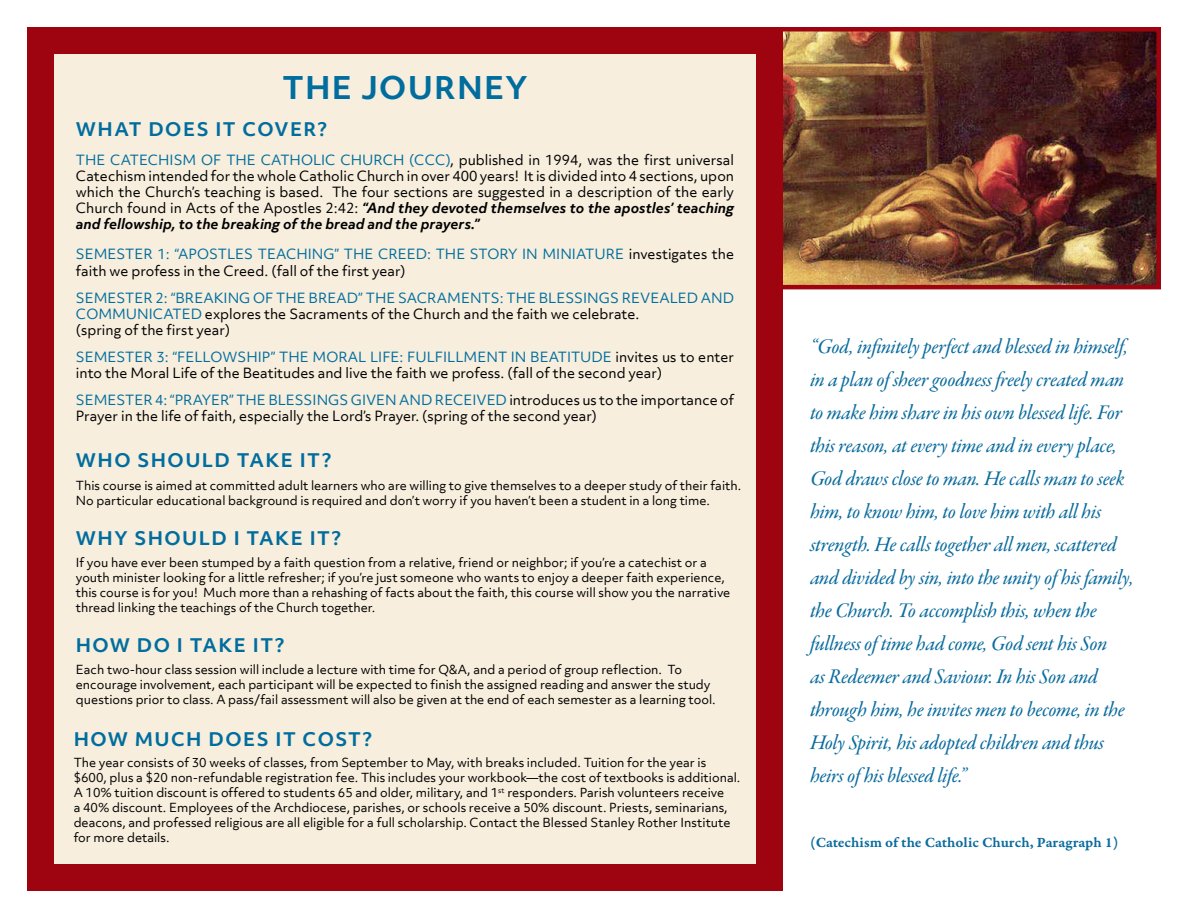
<style>
.page{position:relative;width:1188px;height:918px;background:#fff}
.page>*{position:absolute;margin:0;border:0;box-sizing:border-box;transform-origin:0 0}
.t1{font:700 30px "Objektiv Mk 3";letter-spacing:.04em;color:#006d9e}
.t2{font:21px/33px "Garamond Premr Pro Med It Subh";letter-spacing:-.01em;color:#0b6c9e}
.t3{font:700 18px "Objektiv Mk 3";letter-spacing:.08em;color:#006d9e}
.t4{font:15px "Garamond Premr Pro Smbd Capt";color:#0b6c9e}
.t5{font:13.5px/16.2px "Objektiv Mk 3";color:#000}
.t6{font:13.5px/16.2px "Objektiv Mk 3";color:#006d9e}
.t7{font:12px/15px "Objektiv Mk 3";color:#000}
.s1{color:#006d9e}
.s2{font-weight:700;font-style:italic}
.s3{color:#000}
</style>
<div class="page">
<div style="left:27px;top:27px;width:756px;height:864px;background:#9e0310"></div>
<div style="left:54px;top:54px;width:702px;height:810px;background:#f7eedd"></div>
<img style="left:783px;top:32px;width:373px;height:252px">
<div style="left:767px;top:27px;width:394px;height:262px;border:4px solid #9e0310"></div>
<p class="t1" style="left:283px;top:66px;width:246px">THE JOURNEY</p>
<p class="t3" style="left:76px;top:117px;width:253px">WHAT DOES IT COVER?</p>
<p class="t5" style="left:76px;top:151px;width:660px;text-align:justify"><span class="s1">THE CATECHISM OF THE CATHOLIC CHURCH (CCC)</span>, published in 1994, was the first universal Catechism intended for the whole Catholic Church in over 400 years! It is divided into 4 sections, upon which the Church’s teaching is based. The four sections are suggested in a description of the early Church found in Acts of the Apostles 2:42: <span class="s2">“And they devoted themselves to the apostles’ teaching and fellowship, to the breaking of the bread and the prayers.”</span></p>
<p class="t5" style="left:76px;top:246px;width:660px"><span class="s1">SEMESTER 1: “APOSTLES TEACHING” THE CREED: THE STORY IN MINIATURE</span> investigates the faith we profess in the Creed. (fall of the first year)</p>
<p class="t6" style="left:76px;top:289px;width:660px">SEMESTER 2: “BREAKING OF THE BREAD” THE SACRAMENTS: THE BLESSINGS REVEALED AND<br>COMMUNICATED <span class="s3">explores the Sacraments of the Church and the faith we celebrate.</span></p>
<p class="t5" style="left:76px;top:322px;width:156px">(spring of the first year)</p>
<p class="t5" style="left:76px;top:349px;width:660px"><span class="s1">SEMESTER 3: “FELLOWSHIP” THE MORAL LIFE: FULFILLMENT IN BEATITUDE</span> invites us to enter into the Moral Life of the Beatitudes and live the faith we profess. (fall of the second year)</p>
<p class="t5" style="left:76px;top:392px;width:660px"><span class="s1">SEMESTER 4: “PRAYER” THE BLESSINGS GIVEN AND RECEIVED</span> introduces us to the importance of<br>Prayer in the life of faith, especially the Lord’s Prayer. (spring of the second year)</p>
<p class="t3" style="left:76px;top:447px;width:257px">WHO SHOULD TAKE IT?</p>
<p class="t7" style="left:76px;top:478px;width:667px">This course is aimed at committed adult learners who are willing to give themselves to a deeper study of their faith.<br>No particular educational background is required and don’t worry if you haven’t been a student in a long time.</p>
<p class="t3" style="left:76px;top:526px;width:267px">WHY SHOULD I TAKE IT?</p>
<p class="t7" style="left:76px;top:555px;width:656px">If you have ever been stumped by a faith question from a relative, friend or neighbor; if you’re a catechist or a youth minister looking for a little refresher; if you’re just someone who wants to enjoy a deeper faith experience, this course is for you! Much more than a rehashing of facts about the faith, this course will show you the narrative thread linking the teachings of the Church together.</p>
<p class="t3" style="left:76px;top:633px;width:210px">HOW DO I TAKE IT?</p>
<p class="t7" style="left:76px;top:661px;width:641px">Each two-hour class session will include a lecture with time for Q&amp;A, and a period of group reflection. To encourage involvement, each participant will be expected to finish the assigned reading and answer the study questions prior to class. A pass/fail assessment will also be given at the end of each semester as a learning tool.</p>
<p class="t3" style="left:74px;top:726px;width:300px">HOW MUCH DOES IT COST?</p>
<p class="t7" style="left:74px;top:755px;width:634px">The year consists of 30 weeks of classes, from September to May, with breaks included. Tuition for the year is</p>
<p class="t7" style="left:74px;top:770px;width:668px">$600, plus a $20 non-refundable registration fee. This includes your workbook—the cost of textbooks is additional.<br>A 10% tuition discount is offered to students 65 and older, military, and 1<sup>st</sup> responders. Parish volunteers receive<br>a 40% discount. Employees of the Archdiocese, parishes, or schools receive a 50% discount. Priests, seminarians, deacons, and professed religious are all eligible for a full scholarship. Contact the Blessed Stanley Rother Institute for more details.</p>
<p class="t2" style="left:810px;top:331px;width:325px">“God, infinitely perfect and blessed in himself, in a plan of sheer goodness freely created man to make him share in his own blessed life. For this reason, at every time and in every place, God draws close to man. He calls man to seek him, to know him, to love him with all his strength. He calls together all men, scattered and divided by sin, into the unity of his family, the Church. To accomplish this, when the fullness of time had come, God sent his Son<br>as Redeemer and Saviour. In his Son and through him, he invites men to become, in the Holy Spirit, his adopted children and thus heirs of his blessed life.”</p>
<p class="t4" style="left:810px;top:833px;width:310px">(Catechism of the Catholic Church, Paragraph 1)</p>
</div>
